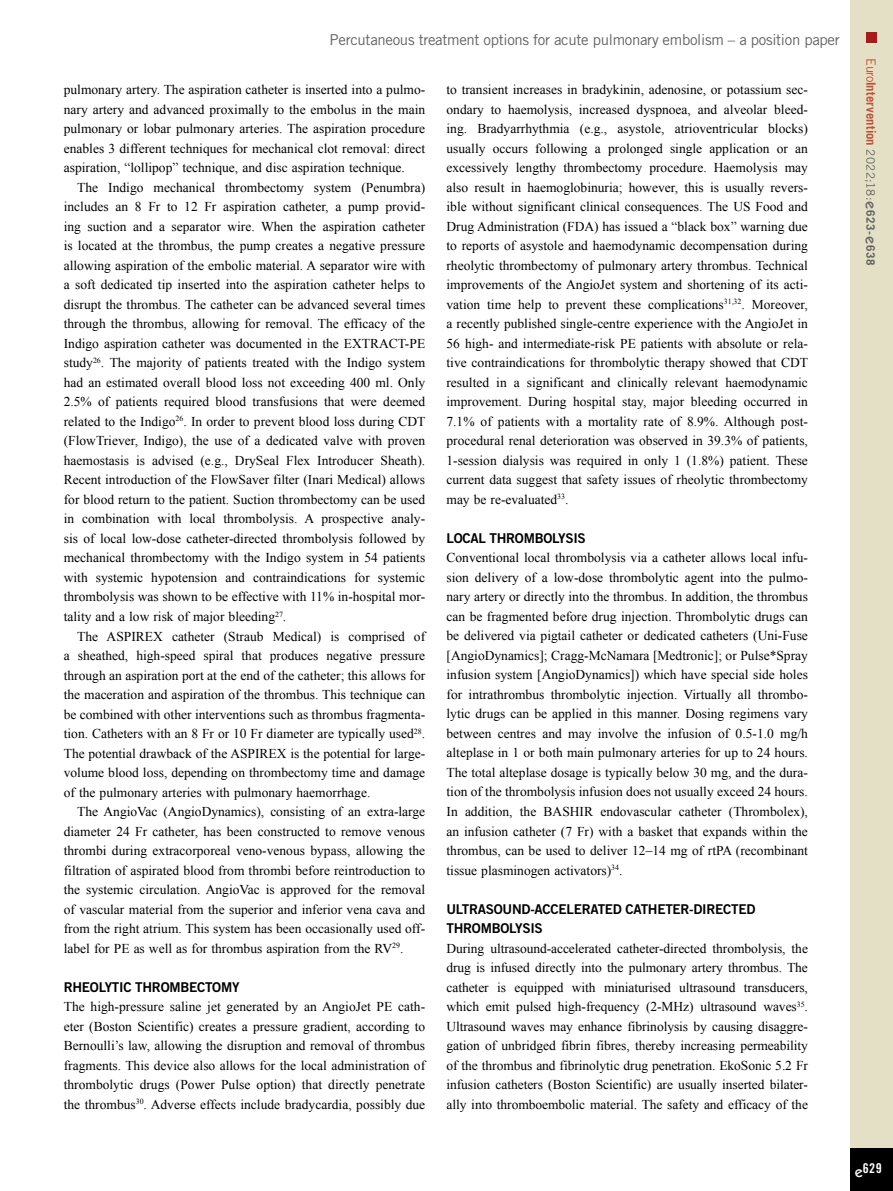
<style>
.page{position:relative;width:893px;height:1191px;background:#fff}
.page>*{position:absolute;margin:0;border:0;box-sizing:border-box;transform-origin:0 0}
.t1{font:15px "Trade Gothic LT Std";letter-spacing:-.02em;color:#646363}
.t2{font:13.5px/19.5px "Times New Roman";color:#000;text-align:justify}
.t3{font:13.5px/19.5px "Trade Gothic LT Std Bd 2";letter-spacing:-.02em;color:#000}
.t4{font:13.5px "Trade Gothic LT Std Bd Cn 20";color:#fff}
.t5{font:700 12.75px "Trade Gothic LT Std";letter-spacing:.005em;color:#bc533d}
.s1{font-weight:400}
.s2{font-weight:400;font-size:11.7px;color:#646363}
.s3{font-family:"ITC Kabel Std";font-weight:500;font-size:15px;color:#646363}
.s4{font-size:11.7px;color:#646363}
.s5{font-family:"ITC Kabel Std";font-weight:500;font-size:15px}
</style>
<div class="page">
<div style="left:850px;top:0;width:43px;height:1191px;background:#e4e0c5"></div>
<div style="left:850px;top:1148px;width:43px;height:43px;background:#000"></div>
<div style="left:866px;top:32px;width:11px;height:10px;background:#a91b18"></div>
<p class="t1" style="left:330px;top:30px;width:512px">Percutaneous treatment options for acute pulmonary embolism – a position paper</p>
<p class="t2" style="left:64px;top:80px;width:363px">pulmonary artery. The aspiration catheter is inserted into a pulmo&shy;nary artery and advanced proximally to the embolus in the main pulmonary or lobar pulmonary arteries. The aspiration procedure enables 3 different techniques for mechanical clot removal: direct aspiration, “lollipop” technique, and disc aspiration technique.</p>
<p class="t2" style="left:64px;top:177px;width:363px;text-indent:14px">The Indigo mechanical thrombectomy system (Penumbra) includes an 8 Fr to 12 Fr aspiration catheter, a pump provid&shy;ing suction and a separator wire. When the aspiration catheter is located at the thrombus, the pump creates a negative pressure allowing aspiration of the embolic material. A separator wire with a soft dedicated tip inserted into the aspiration catheter helps to disrupt the thrombus. The catheter can be advanced several times through the thrombus, allowing for removal. The efficacy of the Indigo aspiration catheter was documented in the EXTRACT-PE study<sup>26</sup>. The majority of patients treated with the Indigo system had an estimated overall blood loss not exceeding 400 ml. Only 2.5% of patients required blood transfusions that were deemed related to the Indigo<sup>26</sup>. In order to prevent blood loss during CDT (FlowTriever, Indigo), the use of a dedicated valve with proven haemostasis is advised (e.g., DrySeal Flex Introducer Sheath).<br>Recent introduction of the FlowSaver filter (Inari Medical) allows for blood return to the patient. Suction thrombectomy can be used in combination with local thrombolysis. A prospective analy&shy;sis of local low-dose catheter-directed thrombolysis followed by mechanical thrombectomy with the Indigo system in 54 patients with systemic hypotension and contraindications for systemic thrombolysis was shown to be effective with 11% in-hospital mor&shy;tality and a low risk of major bleeding<sup>27</sup>.</p>
<p class="t2" style="left:64px;top:626px;width:363px;text-indent:14px">The ASPIREX catheter (Straub Medical) is comprised of a sheathed, high-speed spiral that produces negative pressure through an aspiration port at the end of the catheter; this allows for the maceration and aspiration of the thrombus. This technique can be combined with other interventions such as thrombus fragmenta&shy;tion. Catheters with an 8 Fr or 10 Fr diameter are typically used<sup>28</sup>.<br>The potential drawback of the ASPIREX is the potential for large&shy;volume blood loss, depending on thrombectomy time and damage of the pulmonary arteries with pulmonary haemorrhage.</p>
<p class="t2" style="left:64px;top:801px;width:363px;text-indent:14px">The AngioVac (AngioDynamics), consisting of an extra-large diameter 24 Fr catheter, has been constructed to remove venous thrombi during extracorporeal veno-venous bypass, allowing the filtration of aspirated blood from thrombi before reintroduction to the systemic circulation. AngioVac is approved for the removal of vascular material from the superior and inferior vena cava and from the right atrium. This system has been occasionally used off&shy;label for PE as well as for thrombus aspiration from the RV<sup>29</sup>.</p>
<p class="t3" style="left:64px;top:976px;width:177px">RHEOLYTIC THROMBECTOMY</p>
<p class="t2" style="left:64px;top:996px;width:363px">The high-pressure saline jet generated by an AngioJet PE cath&shy;eter (Boston Scientific) creates a pressure gradient, according to Bernoulli’s law, allowing the disruption and removal of thrombus fragments. This device also allows for the local administration of thrombolytic drugs (Power Pulse option) that directly penetrate the thrombus<sup>30</sup>. Adverse effects include bradycardia, possibly due</p>
<p class="t2" style="left:446px;top:80px;width:363px">to transient increases in bradykinin, adenosine, or potassium sec&shy;ondary to haemolysis, increased dyspnoea, and alveolar bleed&shy;ing. Bradyarrhythmia (e.g., asystole, atrioventricular blocks) usually occurs following a prolonged single application or an excessively lengthy thrombectomy procedure. Haemolysis may also result in haemoglobinuria; however, this is usually revers&shy;ible without significant clinical consequences. The US Food and Drug Administration (FDA) has issued a “black box” warning due to reports of asystole and haemodynamic decompensation during rheolytic thrombectomy of pulmonary artery thrombus. Technical improvements of the AngioJet system and shortening of its acti&shy;vation time help to prevent these complications<sup>31,32</sup>. Moreover, a recently published single-centre experience with the AngioJet in 56 high- and intermediate-risk PE patients with absolute or rela&shy;tive contraindications for thrombolytic therapy showed that CDT resulted in a significant and clinically relevant haemodynamic improvement. During hospital stay, major bleeding occurred in 7.1% of patients with a mortality rate of 8.9%. Although post&shy;procedural renal deterioration was observed in 39.3% of patients, 1-session dialysis was required in only 1 (1.8%) patient. These current data suggest that safety issues of rheolytic thrombectomy may be re-evaluated<sup>33</sup>.</p>
<p class="t3" style="left:446px;top:528px;width:141px">LOCAL THROMBOLYSIS</p>
<p class="t2" style="left:446px;top:548px;width:363px">Conventional local thrombolysis via a catheter allows local infu&shy;sion delivery of a low-dose thrombolytic agent into the pulmo&shy;nary artery or directly into the thrombus. In addition, the thrombus can be fragmented before drug injection. Thrombolytic drugs can be delivered via pigtail catheter or dedicated catheters (Uni-Fuse [AngioDynamics]; Cragg-McNamara [Medtronic]; or Pulse*Spray infusion system [AngioDynamics]) which have special side holes for intrathrombus thrombolytic injection. Virtually all thrombo&shy;lytic drugs can be applied in this manner. Dosing regimens vary between centres and may involve the infusion of 0.5-1.0 mg/h alteplase in 1 or both main pulmonary arteries for up to 24 hours.<br>The total alteplase dosage is typically below 30 mg, and the dura&shy;tion of the thrombolysis infusion does not usually exceed 24 hours.<br>In addition, the BASHIR endovascular catheter (Thrombolex), an infusion catheter (7 Fr) with a basket that expands within the thrombus, can be used to deliver 12–14 mg of rtPA (recombinant tissue plasminogen activators)<sup>34</sup>.</p>
<p class="t3" style="left:446px;top:898px;width:310px">ULTRASOUND-ACCELERATED CATHETER-DIRECTED<br>THROMBOLYSIS</p>
<p class="t2" style="left:446px;top:938px;width:363px">During ultrasound-accelerated catheter-directed thrombolysis, the drug is infused directly into the pulmonary artery thrombus. The catheter is equipped with miniaturised ultrasound transducers, which emit pulsed high-frequency (2-MHz) ultrasound waves<sup>35</sup>.<br>Ultrasound waves may enhance fibrinolysis by causing disaggre&shy;gation of unbridged fibrin fibres, thereby increasing permeability of the thrombus and fibrinolytic drug penetration. EkoSonic 5.2 Fr infusion catheters (Boston Scientific) are usually inserted bilater&shy;ally into thromboembolic material. The safety and efficacy of the</p>
<p class="t5" style="left:879px;top:58px;width:208px;rotate:90deg"><span class="s1">Euro</span>Intervention <span class="s2">2022;18:</span><span class="s3">e</span><span class="s4">623-</span><span class="s3">e</span><span class="s4">638</span></p>
<p class="t4" style="left:855px;top:1160px;width:28px"><span class="s5">e</span>629</p>
</div>
